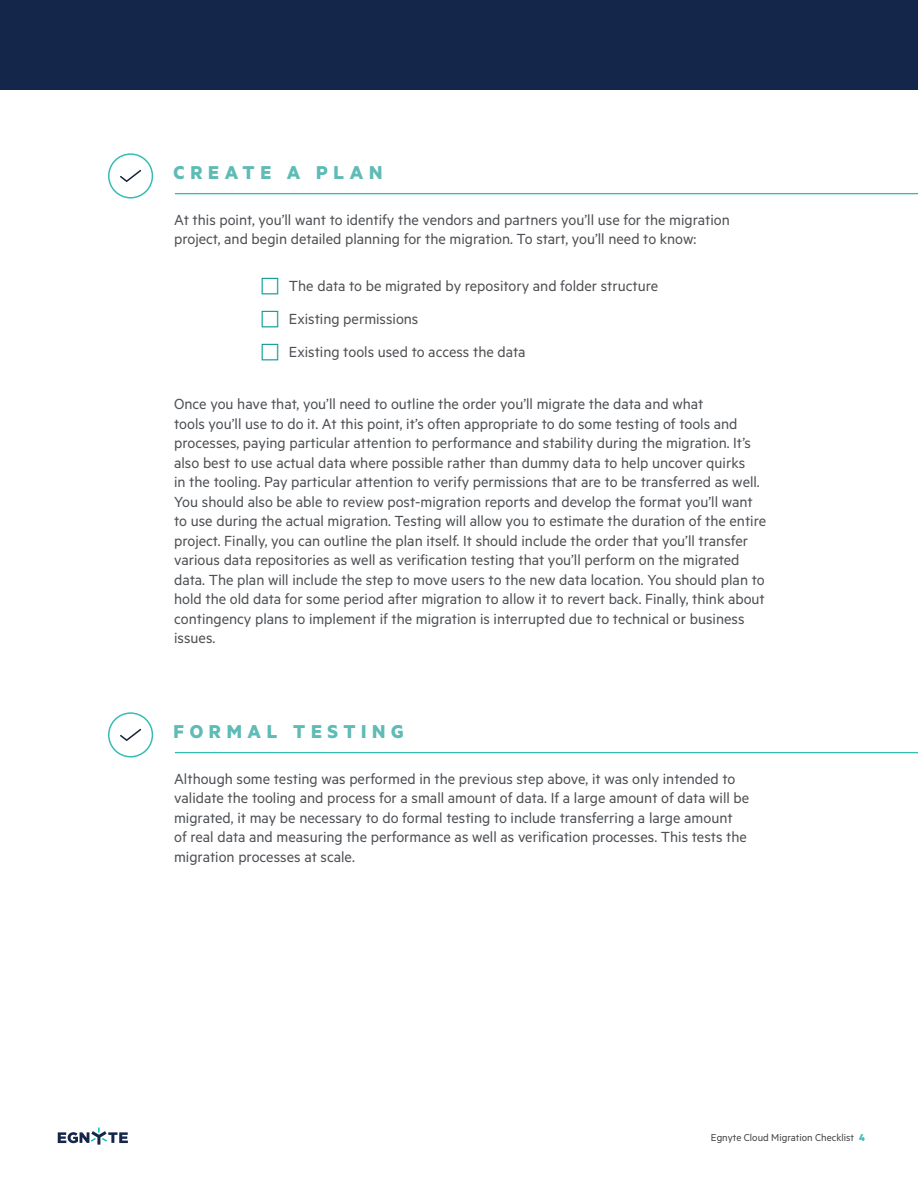
<style>
.page{position:relative;width:918px;height:1188px;background:#fff}
.page>*{position:absolute;margin:0;border:0;box-sizing:border-box;transform-origin:0 0}
.t1{font:700 21px "Metric";letter-spacing:.27em;color:#5ebbb5}
.t2{font:16.5px/19.5px "Metric";color:#4d5054}
.t3{font:11.25px "Metric";color:#434446}
.s1{font-weight:700;color:#35bdb5}
</style>
<div class="page">
<hr style="left:175px;top:193px;width:743px;height:1px;background:#35bdb4">
<hr style="left:175px;top:752px;width:743px;height:1px;background:#35bdb4">
<svg style="left:108px;top:153px;width:45px;height:46px"></svg>
<svg style="left:108px;top:712px;width:45px;height:46px"></svg>
<div style="left:0;top:0;width:918px;height:90px;background:#14264a"></div>
<svg style="left:58px;top:1128px;width:70px;height:17px"></svg>
<p class="t1" style="left:174px;top:160px;width:210px">CREATE A PLAN</p>
<p class="t2" style="left:174px;top:209px;width:557px">At this point, you’ll want to identify the vendors and partners you’ll use for the migration project, and begin detailed planning for the migration. To start, you’ll need to know:</p>
<p class="t2" style="left:289px;top:269px;width:371px;line-height:33px">The data to be migrated by repository and folder structure<br>Existing permissions<br>Existing tools used to access the data</p>
<p class="t2" style="left:174px;top:394px;width:594px">Once you have that, you’ll need to outline the order you’ll migrate the data and what<br>tools you’ll use to do it. At this point, it’s often appropriate to do some testing of tools and processes, paying particular attention to performance and stability during the migration. It’s also best to use actual data where possible rather than dummy data to help uncover quirks<br>in the tooling. Pay particular attention to verify permissions that are to be transferred as well.<br>You should also be able to review post-migration reports and develop the format you’ll want to use during the actual migration. Testing will allow you to estimate the duration of the entire project. Finally, you can outline the plan itself. It should include the order that you’ll transfer various data repositories as well as verification testing that you’ll perform on the migrated data. The plan will include the step to move users to the new data location. You should plan to hold the old data for some period after migration to allow it to revert back. Finally, think about contingency plans to implement if the migration is interrupted due to technical or business issues.</p>
<p class="t1" style="left:174px;top:719px;width:232px">FORMAL TESTING</p>
<p class="t2" style="left:174px;top:769px;width:577px">Although some testing was performed in the previous step above, it was only intended to validate the tooling and process for a small amount of data. If a large amount of data will be migrated, it may be necessary to do formal testing to include transferring a large amount of real data and measuring the performance as well as verification processes. This tests the migration processes at scale.</p>
<p class="t3" style="left:711px;top:1131px;width:156px">Egnyte Cloud Migration Checklist <span class="s1">4</span></p>
</div>
